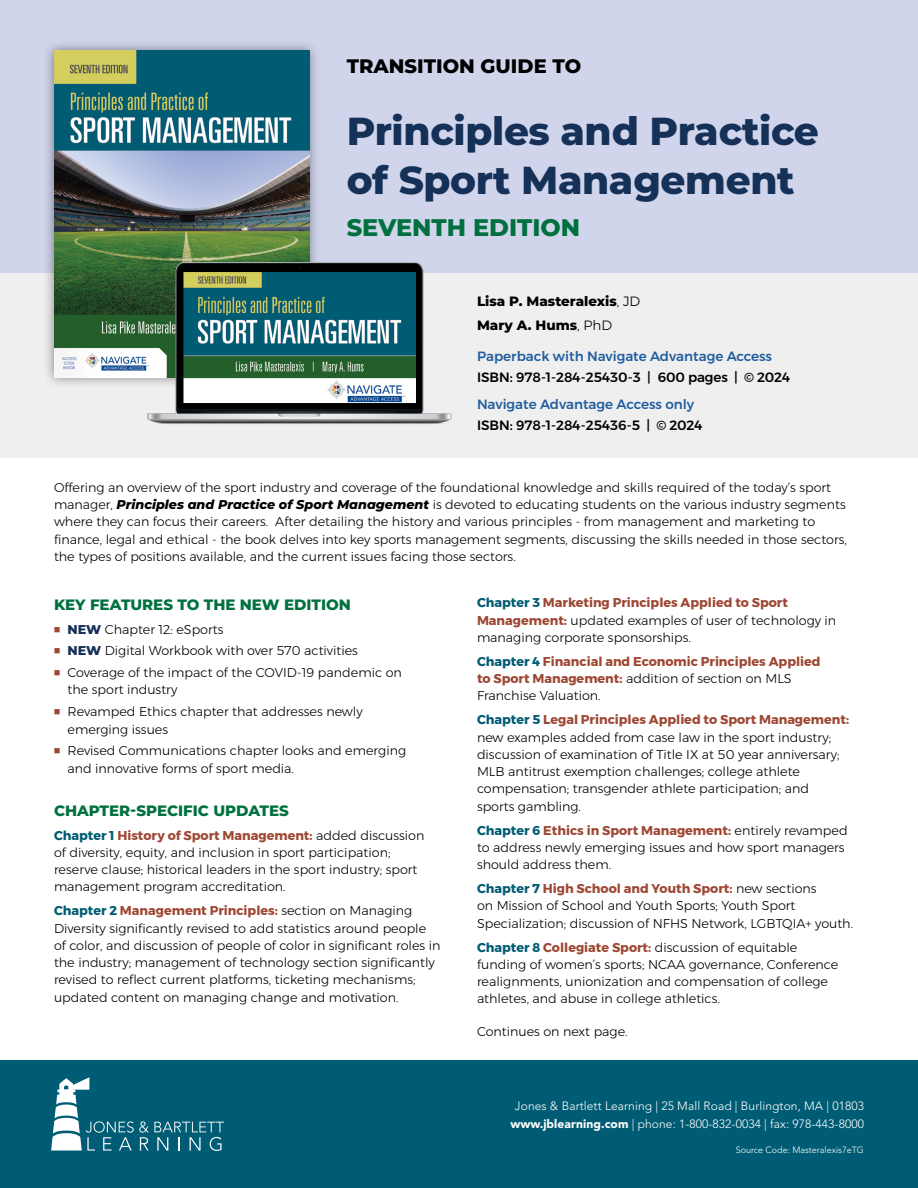
<style>
.page{position:relative;width:918px;height:1188px;background:#fff}
.page>*{position:absolute;margin:0;border:0;box-sizing:border-box;transform-origin:0 0}
.t1{font:800 39px/49.5px "Montserrat";letter-spacing:-.01em;color:#153157}
.t2{font:800 24px "Montserrat";color:#00713e}
.t3{font:800 19.5px "Montserrat";color:#000}
.t4{font:800 15px "Montserrat";color:#00713e}
.t5{font:500 13.5px "Montserrat";color:#000}
.t6{font:500 13.5px "Montserrat";color:#215e9e}
.t7{font:800 13.5px/24.5px "Montserrat";color:#000}
.t8{font:300 12.75px/17.2px "Montserrat";color:#000}
.t9{font:700 12.75px/17.2px "Montserrat";color:#9e4834}
.t10{font:300 12px/18px "Avenir LT Std";letter-spacing:.01em;color:#fff;text-align:center}
.t11{font:300 9px "Avenir LT Std";color:#fff}
.s1{font-weight:300}
.s2{font-weight:800;font-style:italic}
.s3{font-weight:800;color:#153157}
.s4{font-weight:700;color:#005c74}
.s5{font-weight:700;color:#9e4834}
.s6{color:#005c74}
.s7{font-weight:300;color:#000}
.s8{font-weight:900}
</style>
<div class="page">
<div style="left:0;top:1061px;width:918px;height:127px;background:#005c74"></div>
<svg style="left:51px;top:1077px;width:173px;height:74px"></svg>
<div style="left:0;top:172px;width:918px;height:286px;background:#efeff0"></div>
<div style="left:0;top:0;width:918px;height:273px;background:#d0d5ec"></div>
<div style="left:43px;top:40px;width:277px;height:349px;background:#000;opacity:.44"></div>
<img style="left:54px;top:51px;width:255px;height:327px">
<img style="left:140px;top:258px;width:312px;height:166px">
<img style="left:184px;top:273px;width:231px;height:130px">
<h3 class="t3" style="left:347px;top:52px;width:236px">TRANSITION GUIDE TO</h3>
<h1 class="t1" style="left:347px;top:104px;width:474px">Principles and Practice of Sport Management</h1>
<h2 class="t2" style="left:347px;top:210px;width:235px">SEVENTH EDITION</h2>
<p class="t7" style="left:477px;top:288px;width:165px">Lisa P. Masteralexis<span class="s1">, JD<br></span>Mary A. Hums<span class="s1">, PhD</span></p>
<p class="t6" style="left:477px;top:345px;width:297px">Paperback with Navigate Advantage Access</p>
<p class="t5" style="left:477px;top:366px;width:315px">ISBN: 978-1-284-25430-3 | 600 pages | © 2024</p>
<p class="t6" style="left:477px;top:393px;width:219px">Navigate Advantage Access only</p>
<p class="t5" style="left:477px;top:414px;width:227px">ISBN: 978-1-284-25436-5 | © 2024</p>
<p class="t8" style="left:54px;top:478px;width:794px">Offering an overview of the sport industry and coverage of the foundational knowledge and skills required of the today’s sport manager, <span class="s2">Principles and Practice of Sport Management</span> is devoted to educating students on the various industry segments where they can focus their careers. After detailing the history and various principles - from management and marketing to finance, legal and ethical - the book delves into key sports management segments, discussing the skills needed in those sectors, the types of positions available, and the current issues facing those sectors.</p>
<p class="t4" style="left:54px;top:593px;width:298px">KEY FEATURES TO THE NEW EDITION</p>
<p class="t8" style="left:68px;top:618px;width:336px;line-height:21.9px"><span class="s3">NEW</span> Chapter 12: eSports<br><span class="s3">NEW</span> Digital Workbook with over 570 activities<br>Coverage of the impact of the COVID-19 pandemic on</p>
<p class="t8" style="left:68px;top:679px;width:297px;line-height:21.9px">the sport industry<br>Revamped Ethics chapter that addresses newly</p>
<p class="t8" style="left:68px;top:718px;width:340px;line-height:21.9px">emerging issues<br>Revised Communications chapter looks and emerging</p>
<p class="t8" style="left:68px;top:759px;width:228px">and innovative forms of sport media.</p>
<p class="t4" style="left:54px;top:799px;width:236px">CHAPTER-SPECIFIC UPDATES</p>
<p class="t8" style="left:54px;top:826px;width:372px"><span class="s4">Chapter 1</span> <span class="s5">History of Sport Management:</span> added discussion of diversity, equity, and inclusion in sport participation; reserve clause; historical leaders in the sport industry; sport management program accreditation.</p>
<p class="t8" style="left:54px;top:902px;width:388px"><span class="s4">Chapter 2</span> <span class="s5">Management Principles:</span> section on Managing Diversity significantly revised to add statistics around people of color, and discussion of people of color in significant roles in the industry; management of technology section significantly revised to reflect current platforms, ticketing mechanisms; updated content on managing change and motivation.</p>
<p class="t8" style="left:477px;top:594px;width:361px"><span class="s4">Chapter 3</span> <span class="s5">Marketing Principles Applied to Sport<br>Management:</span> updated examples of user of technology in managing corporate sponsorships.</p>
<p class="t9" style="left:477px;top:653px;width:345px"><span class="s6">Chapter 4</span> Financial and Economic Principles Applied to Sport Management: <span class="s7">addition of section on MLS<br>Franchise Valuation.</span></p>
<p class="t8" style="left:477px;top:711px;width:374px"><span class="s4">Chapter 5</span> <span class="s5">Legal Principles Applied to Sport Management: </span>new examples added from case law in the sport industry; discussion of examination of Title IX at 50 year anniversary; MLB antitrust exemption challenges; college athlete compensation; transgender athlete participation; and sports gambling.</p>
<p class="t8" style="left:477px;top:821px;width:372px"><span class="s4">Chapter 6</span> <span class="s5">Ethics in Sport Management:</span> entirely revamped to address newly emerging issues and how sport managers should address them.</p>
<p class="t8" style="left:477px;top:880px;width:378px"><span class="s4">Chapter 7</span> <span class="s5">High School and Youth Sport:</span> new sections<br>on Mission of School and Youth Sports; Youth Sport<br>Specialization; discussion of NFHS Network, LGBTQIA+ youth.</p>
<p class="t8" style="left:477px;top:938px;width:363px"><span class="s4">Chapter 8</span> <span class="s5">Collegiate Sport:</span> discussion of equitable funding of women’s sports; NCAA governance, Conference realignments, unionization and compensation of college athletes, and abuse in college athletics.</p>
<p class="t8" style="left:477px;top:1022px;width:152px">Continues on next page.</p>
<p class="t10" style="left:510px;top:1097px;width:355px">Jones &amp; Bartlett Learning | 25 Mall Road | Burlington, MA | 01803 <span class="s8">www.jblearning.com</span> | phone: 1-800-832-0034 | fax: 978-443-8000</p>
<p class="t11" style="left:736px;top:1145px;width:130px">Source Code: Masteralexis7eTG</p>
</div>
